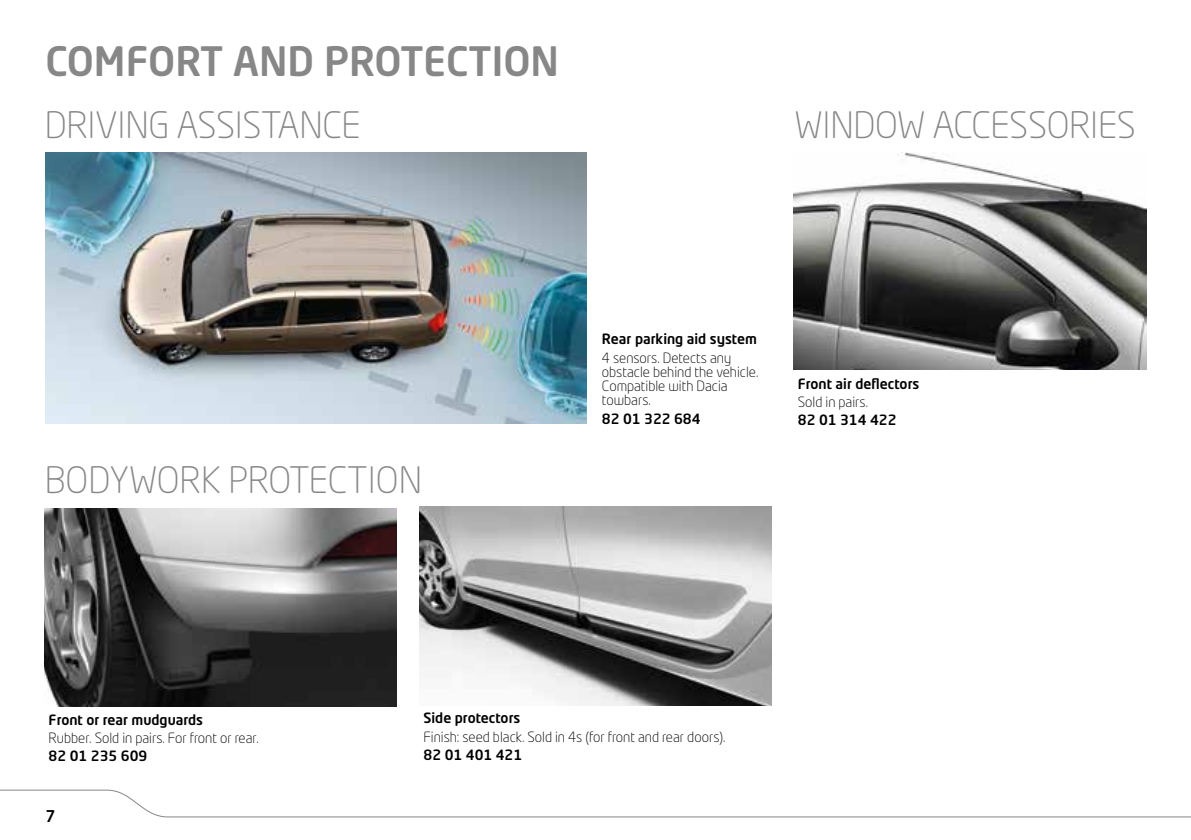
<style>
.page{position:relative;width:1191px;height:840px;background:#fff}
.page>*{position:absolute;margin:0;border:0;box-sizing:border-box;transform-origin:0 0}
.t1{font:500 40px "Neo Tech Dacia";color:#878787}
.t2{font:300 36px "Neo Tech Dacia";letter-spacing:-.01em;color:#878787}
.t3{font:500 16px "Neo Tech Dacia";color:#000}
.t4{font:300 14px/14px "Neo Tech Dacia";color:#000}
.t5{font:500 14px "Neo Tech Dacia";color:#000}
</style>
<div class="page">
<svg style="left:0;top:789px;width:1191px;height:28px"></svg>
<img style="left:794px;top:153px;width:352px;height:216px">
<img style="left:45px;top:508px;width:352px;height:198px">
<img style="left:45px;top:153px;width:542px;height:270px">
<img style="left:420px;top:506px;width:352px;height:199px">
<h1 class="t1" style="left:45px;top:36px;width:515px">COMFORT AND PROTECTION</h1>
<h2 class="t2" style="left:45px;top:103px;width:317px">DRIVING ASSISTANCE</h2>
<h2 class="t2" style="left:794px;top:103px;width:343px">WINDOW ACCESSORIES</h2>
<h2 class="t2" style="left:45px;top:457px;width:379px">BODYWORK PROTECTION</h2>
<p class="t5" style="left:602px;top:329px;width:157px">Rear parking aid system</p>
<p class="t4" style="left:602px;top:350px;width:158px">4 sensors. Detects any obstacle behind the vehicle.<br>Compatible with Dacia towbars.</p>
<p class="t5" style="left:602px;top:410px;width:100px">82 01 322 684</p>
<p class="t5" style="left:798px;top:374px;width:123px">Front air deflectors</p>
<p class="t4" style="left:798px;top:394px;width:72px">Sold in pairs.</p>
<p class="t5" style="left:798px;top:410px;width:100px">82 01 314 422</p>
<p class="t5" style="left:49px;top:710px;width:156px">Front or rear mudguards</p>
<p class="t4" style="left:49px;top:730px;width:212px">Rubber. Sold in pairs. For front or rear.</p>
<p class="t5" style="left:49px;top:746px;width:100px">82 01 235 609</p>
<p class="t3" style="left:45px;top:805px;width:12px">7</p>
<p class="t5" style="left:423px;top:709px;width:98px">Side protectors</p>
<p class="t4" style="left:423px;top:728px;width:303px">Finish: seed black. Sold in 4s (for front and rear doors).</p>
<p class="t5" style="left:423px;top:745px;width:100px">82 01 401 421</p>
</div>
